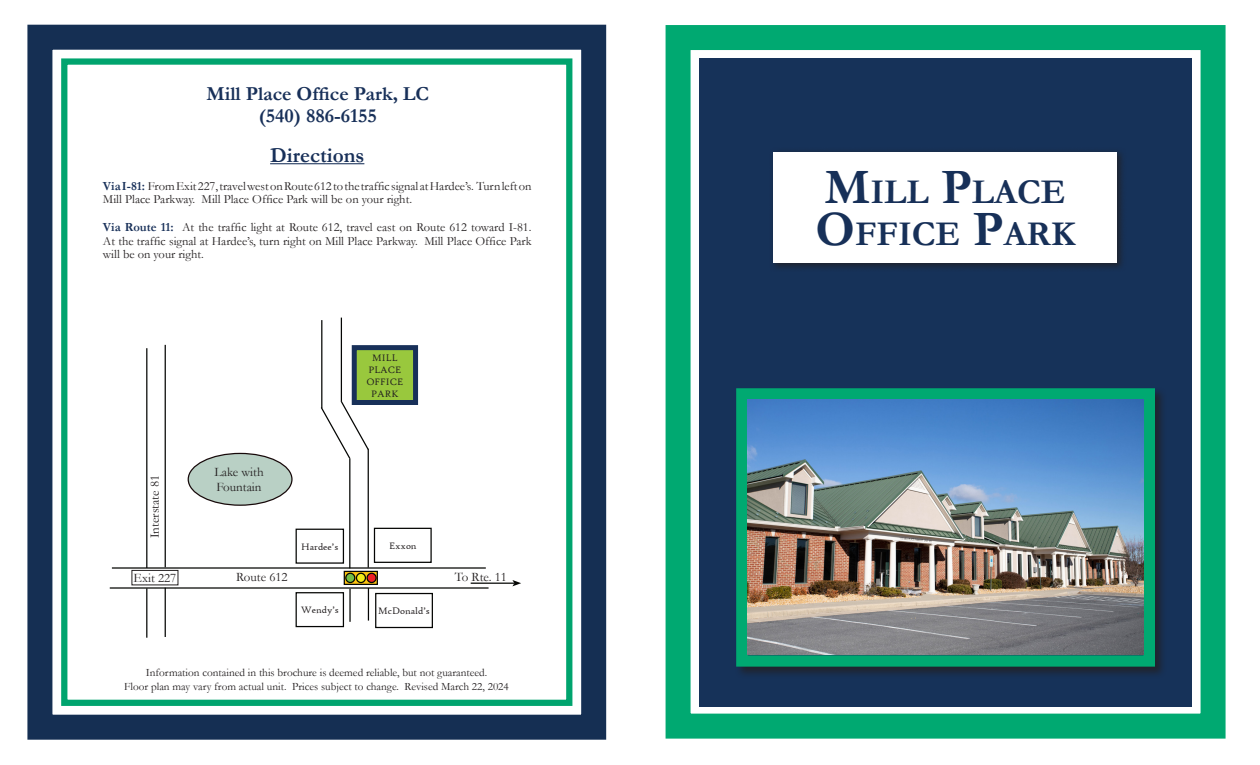
<style>
.page{position:relative;width:1260px;height:765px;background:#fff}
.page>*{position:absolute;margin:0;border:0;box-sizing:border-box;transform-origin:0 0}
.t1{font:700 35px/42.5px "Garamond";color:#173058}
.t2{font:700 21.25px "Garamond";color:#183059}
.t3{font:700 20px "Garamond";color:#183059}
.t4{font:13px "Garamond";color:#231f20}
.t5{font:12.5px/13.8px "Garamond";color:#231f20}
.t6{font:11.25px/13.5px "Garamond";color:#231f20;text-align:center}
.t7{font:10px "High Tower Text";color:#231f20}
.s1{font-weight:700;color:#183059}
.s2{font-size:50px}
</style>
<div class="page">
<div style="left:27px;top:25px;width:579px;height:715px;border:25px solid #152f53"></div>
<div style="left:61px;top:58px;width:511px;height:648px;border:6px solid #00a46e"></div>
<div style="left:666px;top:25px;width:560px;height:714px;border:25px solid #00a971"></div>
<hr style="left:112px;top:567px;width:374px;height:2px;background:#040503">
<hr style="left:110px;top:587px;width:379px;height:2px;background:#040503">
<hr style="left:349px;top:458px;width:1px;height:110px;background:#040503">
<hr style="left:368px;top:449px;width:1px;height:119px;background:#040503">
<hr style="left:321px;top:320px;width:1px;height:88px;background:#040503">
<hr style="left:341px;top:318px;width:1px;height:83px;background:#040503">
<svg style="left:344px;top:571px;width:34px;height:14px"></svg>
<div style="left:367px;top:573px;width:9px;height:10px;background:#ee1f23;border-radius:50%"></div>
<div style="left:367px;top:573px;width:10px;height:10px;border:1px solid #040503;border-radius:50%"></div>
<div style="left:346px;top:573px;width:9px;height:10px;background:#74c046;border-radius:50%"></div>
<div style="left:345px;top:573px;width:10px;height:10px;border:1px solid #040503;border-radius:50%"></div>
<div style="left:356px;top:573px;width:9px;height:10px;background:#f2eb17;border-radius:50%"></div>
<div style="left:356px;top:573px;width:10px;height:10px;border:1px solid #040503;border-radius:50%"></div>
<div style="left:296px;top:529px;width:48px;height:35px;border:1px solid #040503"></div>
<hr style="left:146px;top:348px;width:1px;height:220px;background:#040503">
<hr style="left:165px;top:345px;width:1px;height:222px;background:#040503">
<hr style="left:146px;top:588px;width:1px;height:50px;background:#040503">
<hr style="left:165px;top:588px;width:1px;height:49px;background:#040503">
<div style="left:132px;top:570px;width:46px;height:15px;border:1px solid #231f20"></div>
<hr style="left:471px;top:583px;width:43px;height:1px;background:#040503">
<svg style="left:512px;top:580px;width:9px;height:6px"></svg>
<div style="left:188px;top:453px;width:104px;height:52px;background:#b9d0c5;border-radius:50%"></div>
<div style="left:188px;top:453px;width:105px;height:53px;border:1px solid #17090a;border-radius:50%"></div>
<svg style="left:320px;top:400px;width:49px;height:60px"></svg>
<div style="left:354px;top:348px;width:62px;height:54px;background:#99c83d"></div>
<div style="left:352px;top:345px;width:66px;height:60px;border:5px solid #183059"></div>
<hr style="left:349px;top:589px;width:2px;height:33px;background:#040503">
<hr style="left:368px;top:588px;width:1px;height:33px;background:#040503">
<div style="left:296px;top:592px;width:48px;height:35px;border:1px solid #040503"></div>
<div style="left:375px;top:593px;width:58px;height:35px;border:1px solid #040503"></div>
<div style="left:374px;top:528px;width:58px;height:35px;border:1px solid #040503"></div>
<div style="left:699px;top:58px;width:493px;height:648px;background:#163259"></div>
<div style="left:734px;top:386px;width:433px;height:292px;background:#231f20;opacity:.75"></div>
<svg style="left:736px;top:388px;width:419px;height:279px;background:#02a371"></svg>
<div style="left:769px;top:148px;width:358px;height:124px;background:#231f20;opacity:.75"></div>
<div style="left:773px;top:152px;width:344px;height:111px;background:#fff"></div>
<hr style="left:270px;top:163px;width:94px;height:1px;background:#183059">
<img style="left:747px;top:400px;width:397px;height:255px">
<p class="t3" style="left:206px;top:80px;width:224px">Mill Place Office Park, LC</p>
<p class="t3" style="left:259px;top:102px;width:120px">(540) 886-6155</p>
<p class="t2" style="left:270px;top:141px;width:96px">Directions</p>
<p class="t5" style="left:103px;top:179px;width:430px"><span class="s1">Via I-81:</span> From Exit 227, travel west on Route 612 to the traffic signal at Hardee’s. Turn left on<br>Mill Place Parkway. Mill Place Office Park will be on your right.</p>
<p class="t5" style="left:103px;top:220px;width:430px;text-align:justify"><span class="s1">Via Route 11:</span> At the traffic light at Route 612, travel east on Route 612 toward I-81.<br>At the traffic signal at Hardee’s, turn right on Mill Place Parkway. Mill Place Office Park will be on your right.</p>
<p class="t7" style="left:372px;top:352px;width:27px">MILL</p>
<p class="t7" style="left:368px;top:364px;width:35px">PLACE</p>
<p class="t7" style="left:366px;top:376px;width:39px">OFFICE</p>
<p class="t7" style="left:371px;top:388px;width:29px">PARK</p>
<p class="t4" style="left:214px;top:463px;width:51px">Lake with</p>
<p class="t4" style="left:216px;top:478px;width:47px">Fountain</p>
<p class="t4" style="left:146px;top:538px;width:65px;rotate:-90deg">Interstate 81</p>
<p class="t4" style="left:134px;top:569px;width:44px">Exit 227</p>
<p class="t4" style="left:236px;top:568px;width:53px">Route 612</p>
<p class="t7" style="left:301px;top:541px;width:39px">Hardee’s</p>
<p class="t7" style="left:389px;top:540px;width:29px">Exxon</p>
<p class="t7" style="left:301px;top:604px;width:40px">Wendy’s</p>
<p class="t7" style="left:378px;top:605px;width:53px">McDonald’s</p>
<p class="t4" style="left:455px;top:568px;width:54px">To Rte. 11</p>
<p class="t6" style="left:124px;top:666px;width:386px">Information contained in this brochure is deemed reliable, but not guaranteed.<br>Floor plan may vary from actual unit. Prices subject to change. Revised March 22, 2024</p>
<p class="t1" style="left:815px;top:170px;width:261px"><span class="s2">M</span>ILL <span class="s2">P</span>LACE<br><span class="s2">O</span>FFICE <span class="s2">P</span>ARK</p>
</div>
